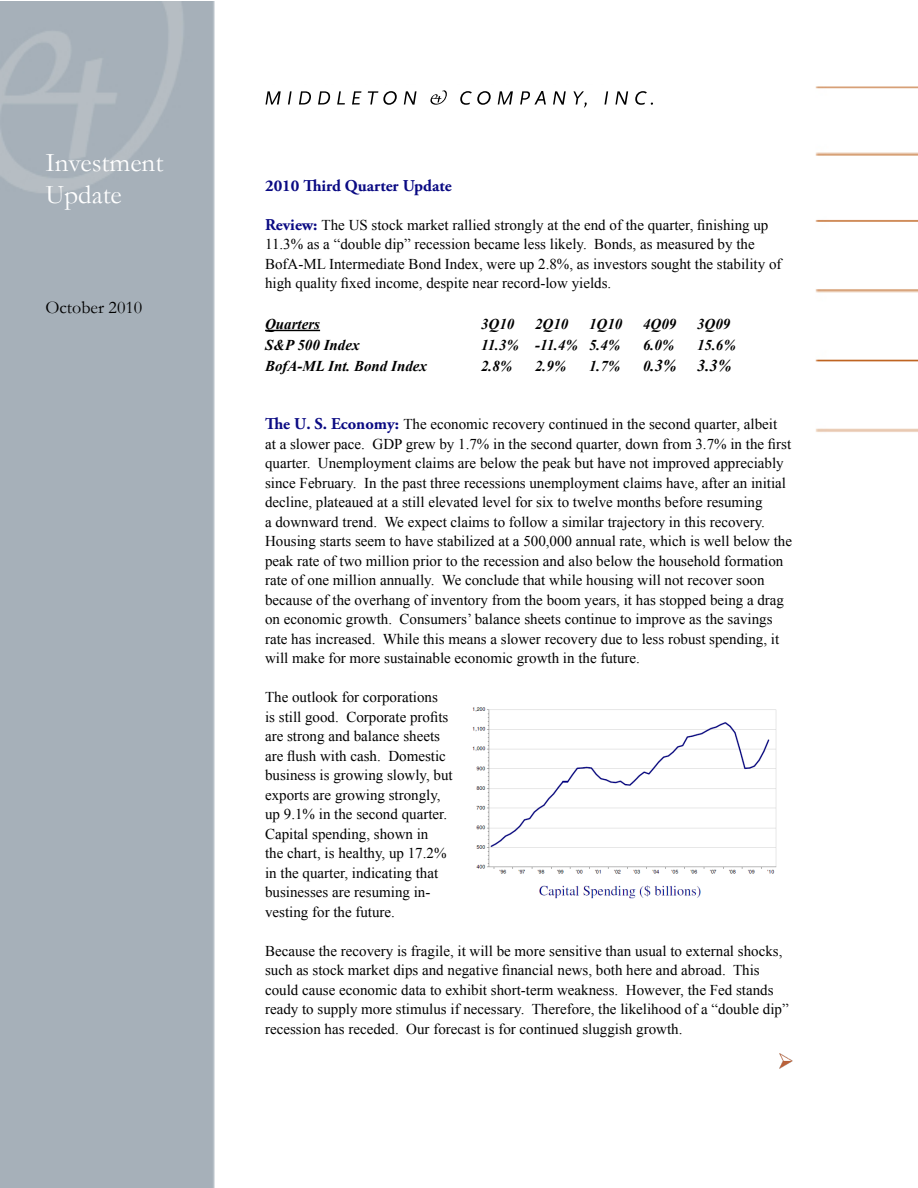
<style>
.page{position:relative;width:918px;height:1188px;background:#fff}
.page>*{position:absolute;margin:0;border:0;box-sizing:border-box;transform-origin:0 0}
.t1{font:27px/32.4px "Garamond";color:#fff}
.t2{font:18px "Garamond";color:#000}
.t3{font:700 16.5px "Adobe Garamond Pro";color:#0a0a83}
.t4{font:italic 700 16.5px "Times New Roman";color:#000}
.t5{font:15px/19.5px "Times New Roman";color:#000}
.t6{font:italic 700 15px "Times New Roman";color:#000}
.s1{font-family:"Adobe Garamond Pro";font-weight:700;font-size:16.5px;color:#0a0a83}
.s2{font-size:15px}
</style>
<div class="page">
<img style="left:0;top:2px;width:918px;height:1186px">
<hr style="left:265px;top:330px;width:55px;height:1px;background:#000">
<img style="left:779px;top:1053px;width:14px;height:15px">
<div style="left:257px;top:86px;width:529px;height:36px;background:#fff"></div>
<svg style="left:266px;top:91px;width:15px;height:14px"></svg>
<svg style="left:288px;top:91px;width:4px;height:14px"></svg>
<svg style="left:299px;top:91px;width:12px;height:14px"></svg>
<svg style="left:318px;top:91px;width:12px;height:14px"></svg>
<svg style="left:337px;top:91px;width:8px;height:14px"></svg>
<svg style="left:352px;top:91px;width:9px;height:14px"></svg>
<svg style="left:368px;top:91px;width:29px;height:14px"></svg>
<svg style="left:404px;top:91px;width:13px;height:14px"></svg>
<svg style="left:430px;top:90px;width:17px;height:15px"></svg>
<svg style="left:460px;top:91px;width:31px;height:14px"></svg>
<svg style="left:498px;top:91px;width:15px;height:14px"></svg>
<svg style="left:520px;top:91px;width:26px;height:14px"></svg>
<svg style="left:553px;top:91px;width:13px;height:14px"></svg>
<svg style="left:573px;top:91px;width:14px;height:16px"></svg>
<svg style="left:604px;top:91px;width:4px;height:14px"></svg>
<svg style="left:615px;top:91px;width:13px;height:14px"></svg>
<svg style="left:635px;top:91px;width:18px;height:14px"></svg>
<img style="left:470px;top:705px;width:308px;height:195px">
<h1 class="t1" style="left:45px;top:145px;width:119px">Investment<br>Update</h1>
<p class="t2" style="left:45px;top:296px;width:98px">October 2010</p>
<p class="t3" style="left:265px;top:176px;width:188px">2010 Third Quarter Update</p>
<p class="t5" style="left:265px;top:215px;width:518px"><span class="s1">Review:</span> The US stock market rallied strongly at the end of the quarter, finishing up 11.3% as a “double dip” recession became less likely. Bonds, as measured by the BofA-ML Intermediate Bond Index, were up 2.8%, as investors sought the stability of high quality fixed income, despite near record-low yields.</p>
<p class="t6" style="left:265px;top:313px;width:57px">Quarters</p>
<p class="t6" style="left:481px;top:313px;width:35px">3Q10</p>
<p class="t6" style="left:535px;top:313px;width:35px">2Q10</p>
<p class="t6" style="left:589px;top:313px;width:35px">1Q10</p>
<p class="t6" style="left:643px;top:313px;width:35px">4Q09</p>
<p class="t6" style="left:697px;top:313px;width:35px">3Q09</p>
<p class="t6" style="left:265px;top:334px;width:96px">S&amp;P 500 Index</p>
<p class="t6" style="left:481px;top:334px;width:141px">11.3% -11.4% 5.4%</p>
<p class="t6" style="left:643px;top:334px;width:33px">6.0%</p>
<p class="t6" style="left:697px;top:334px;width:40px">15.6%</p>
<p class="t6" style="left:265px;top:355px;width:163px">BofA-ML Int. Bond Index</p>
<p class="t6" style="left:481px;top:355px;width:33px">2.8%</p>
<p class="t6" style="left:535px;top:355px;width:33px">2.9%</p>
<p class="t6" style="left:589px;top:355px;width:33px">1.7%</p>
<p class="t4" style="left:643px;top:354px;width:90px"><span class="s2">0</span>.3% 3.3%</p>
<p class="t5" style="left:265px;top:414px;width:529px"><span class="s1">The U. S. Economy:</span> The economic recovery continued in the second quarter, albeit<br>at a slower pace. GDP grew by 1.7% in the second quarter, down from 3.7% in the first quarter. Unemployment claims are below the peak but have not improved appreciably since February. In the past three recessions unemployment claims have, after an initial decline, plateaued at a still elevated level for six to twelve months before resuming<br>a downward trend. We expect claims to follow a similar trajectory in this recovery.<br>Housing starts seem to have stabilized at a 500,000 annual rate, which is well below the peak rate of two million prior to the recession and also below the household formation rate of one million annually. We conclude that while housing will not recover soon because of the overhang of inventory from the boom years, it has stopped being a drag on economic growth. Consumers’ balance sheets continue to improve as the savings rate has increased. While this means a slower recovery due to less robust spending, it will make for more sustainable economic growth in the future.</p>
<p class="t5" style="left:265px;top:687px;width:189px">The outlook for corporations<br>is still good. Corporate profits are strong and balance sheets are flush with cash. Domestic business is growing slowly, but exports are growing strongly, up 9.1% in the second quarter.<br>Capital spending, shown in<br>the chart, is healthy, up 17.2% in the quarter, indicating that businesses are resuming in&shy;vesting for the future.</p>
<p class="t5" style="left:265px;top:941px;width:525px">Because the recovery is fragile, it will be more sensitive than usual to external shocks, such as stock market dips and negative financial news, both here and abroad. This could cause economic data to exhibit short-term weakness. However, the Fed stands ready to supply more stimulus if necessary. Therefore, the likelihood of a “double dip” recession has receded. Our forecast is for continued sluggish growth.</p>
</div>
